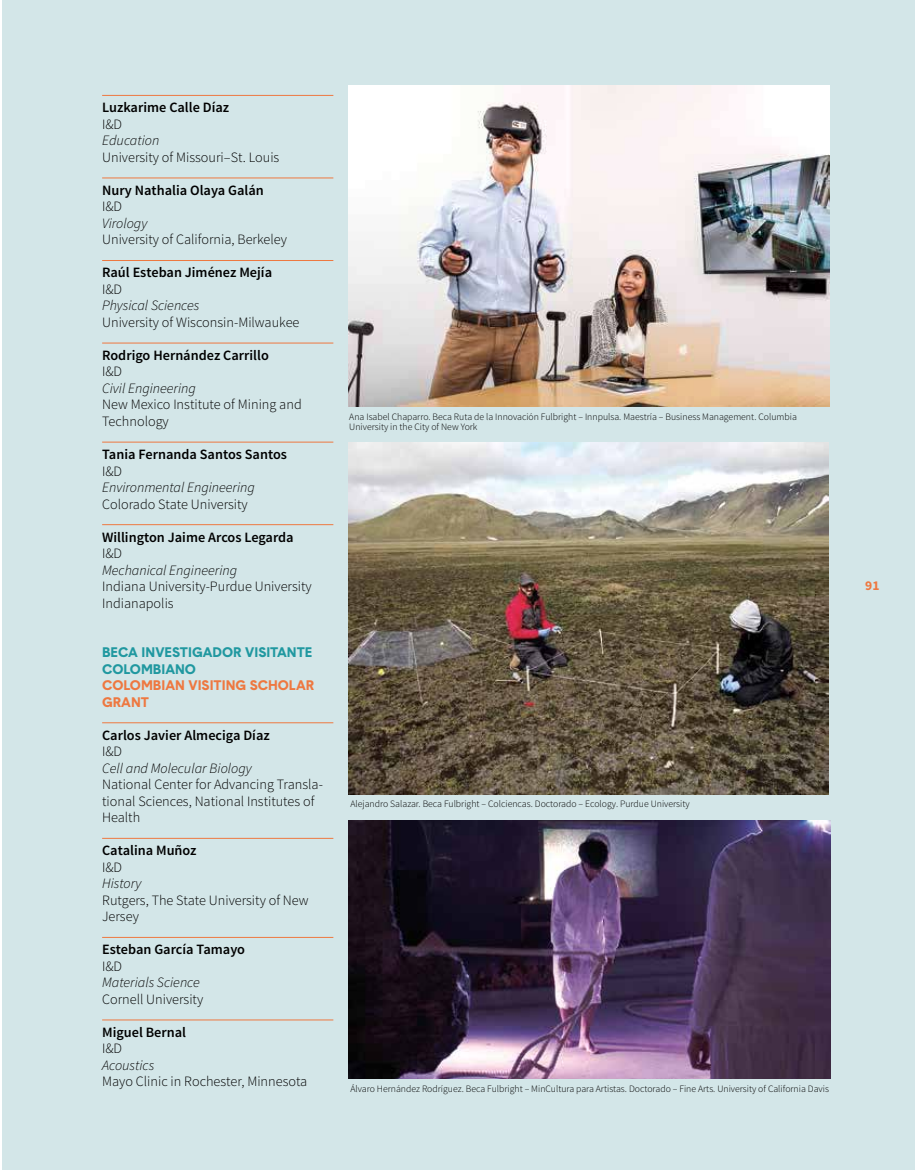
<style>
.page{position:relative;width:915px;height:1170px;background:#fff}
.page>*{position:absolute;margin:0;border:0;box-sizing:border-box;transform-origin:0 0}
.t1{font:300 14.25px/16.5px "Source Sans Pro";color:#000}
.t2{font:600 14.25px "Source Sans Pro";color:#000}
.t3{font:italic 300 14.25px "Source Sans Pro";color:#000}
.t4{font:700 13.5px/16.5px "Basetica";color:#2098a0}
.t5{font:700 13.5px/16.5px "Basetica";color:#ee7840}
.t6{font:700 13.5px "Source Sans Pro";color:#ee7840}
.t7{font:300 9.75px/10.5px "Source Sans Pro";color:#000}
</style>
<div class="page">
<div style="left:2px;top:0;width:912px;height:1169px;background:#d3e6e8"></div>
<hr style="left:0;top:0;width:1px;height:1169px;background:#d3e6e8">
<hr style="left:102px;top:95px;width:231px;height:1px;background:#ee7840">
<hr style="left:102px;top:177px;width:231px;height:1px;background:#ee7840">
<hr style="left:102px;top:260px;width:231px;height:1px;background:#ee7840">
<hr style="left:102px;top:342px;width:231px;height:1px;background:#ee7840">
<hr style="left:102px;top:441px;width:231px;height:1px;background:#ee7840">
<hr style="left:102px;top:524px;width:231px;height:1px;background:#ee7840">
<hr style="left:102px;top:722px;width:231px;height:1px;background:#ee7840">
<hr style="left:102px;top:837px;width:231px;height:1px;background:#ee7840">
<hr style="left:102px;top:936px;width:231px;height:1px;background:#ee7840">
<hr style="left:102px;top:1019px;width:231px;height:1px;background:#ee7840">
<img style="left:348px;top:85px;width:481px;height:321px">
<img style="left:348px;top:442px;width:480px;height:352px">
<img style="left:348px;top:820px;width:482px;height:258px">
<p class="t2" style="left:102px;top:99px;width:129px">Luzkarime Calle Díaz</p>
<p class="t1" style="left:102px;top:116px;width:22px">I&amp;D</p>
<p class="t3" style="left:102px;top:132px;width:59px">Education</p>
<p class="t1" style="left:102px;top:149px;width:179px">University of Missouri–St. Louis</p>
<p class="t2" style="left:102px;top:181px;width:163px">Nury Nathalia Olaya Galán</p>
<p class="t1" style="left:102px;top:198px;width:22px">I&amp;D</p>
<p class="t3" style="left:102px;top:214px;width:47px">Virology</p>
<p class="t1" style="left:102px;top:231px;width:186px">University of California, Berkeley</p>
<p class="t2" style="left:102px;top:264px;width:171px">Raúl Esteban Jiménez Mejía</p>
<p class="t1" style="left:102px;top:281px;width:22px">I&amp;D</p>
<p class="t3" style="left:102px;top:297px;width:99px">Physical Sciences</p>
<p class="t1" style="left:102px;top:314px;width:199px">University of Wisconsin-Milwaukee</p>
<p class="t2" style="left:102px;top:346px;width:168px">Rodrigo Hernández Carrillo</p>
<p class="t1" style="left:102px;top:363px;width:22px">I&amp;D</p>
<p class="t3" style="left:102px;top:379px;width:95px">Civil Engineering</p>
<p class="t1" style="left:102px;top:396px;width:201px">New Mexico Institute of Mining and<br>Technology</p>
<p class="t2" style="left:102px;top:445px;width:186px">Tania Fernanda Santos Santos</p>
<p class="t1" style="left:102px;top:462px;width:22px">I&amp;D</p>
<p class="t3" style="left:102px;top:478px;width:154px">Environmental Engineering</p>
<p class="t1" style="left:102px;top:495px;width:147px">Colorado State University</p>
<p class="t2" style="left:102px;top:528px;width:193px">Willington Jaime Arcos Legarda</p>
<p class="t1" style="left:102px;top:545px;width:22px">I&amp;D</p>
<p class="t3" style="left:102px;top:561px;width:136px">Mechanical Engineering</p>
<p class="t1" style="left:102px;top:578px;width:211px">Indiana University-Purdue University<br>Indianapolis</p>
<p class="t4" style="left:102px;top:643px;width:212px">BECA INVESTIGADOR VISITANTE<br>COLOMBIANO</p>
<p class="t5" style="left:102px;top:676px;width:214px">COLOMBIAN VISITING SCHOLAR<br>GRANT</p>
<p class="t2" style="left:102px;top:726px;width:169px">Carlos Javier Almeciga Díaz</p>
<p class="t1" style="left:102px;top:743px;width:22px">I&amp;D</p>
<p class="t3" style="left:102px;top:759px;width:151px">Cell and Molecular Biology</p>
<p class="t1" style="left:102px;top:776px;width:222px">National Center for Advancing Transla&shy;tional Sciences, National Institutes of<br>Health</p>
<p class="t2" style="left:102px;top:841px;width:96px">Catalina Muñoz</p>
<p class="t1" style="left:102px;top:858px;width:22px">I&amp;D</p>
<p class="t3" style="left:102px;top:874px;width:41px">History</p>
<p class="t1" style="left:102px;top:891px;width:208px">Rutgers, The State University of New<br>Jersey</p>
<p class="t2" style="left:102px;top:940px;width:144px">Esteban García Tamayo</p>
<p class="t1" style="left:102px;top:957px;width:22px">I&amp;D</p>
<p class="t3" style="left:102px;top:973px;width:99px">Materials Science</p>
<p class="t1" style="left:102px;top:990px;width:103px">Cornell University</p>
<p class="t2" style="left:102px;top:1023px;width:85px">Miguel Bernal</p>
<p class="t1" style="left:102px;top:1040px;width:22px">I&amp;D</p>
<p class="t3" style="left:102px;top:1056px;width:54px">Acoustics</p>
<p class="t1" style="left:102px;top:1073px;width:207px">Mayo Clinic in Rochester, Minnesota</p>
<p class="t7" style="left:349px;top:411px;width:449px">Ana Isabel Chaparro. Beca Ruta de la Innovación Fulbright – Innpulsa. Maestría – Business Management. Columbia<br>University in the City of New York</p>
<p class="t7" style="left:350px;top:798px;width:340px">Alejandro Salazar. Beca Fulbright – Colciencas. Doctorado – Ecology. Purdue University</p>
<p class="t7" style="left:350px;top:1083px;width:480px">Álvaro Hernández Rodríguez. Beca Fulbright – MinCultura para Artistas. Doctorado – Fine Arts. University of California Davis</p>
<p class="t6" style="left:865px;top:577px;width:16px">91</p>
</div>
